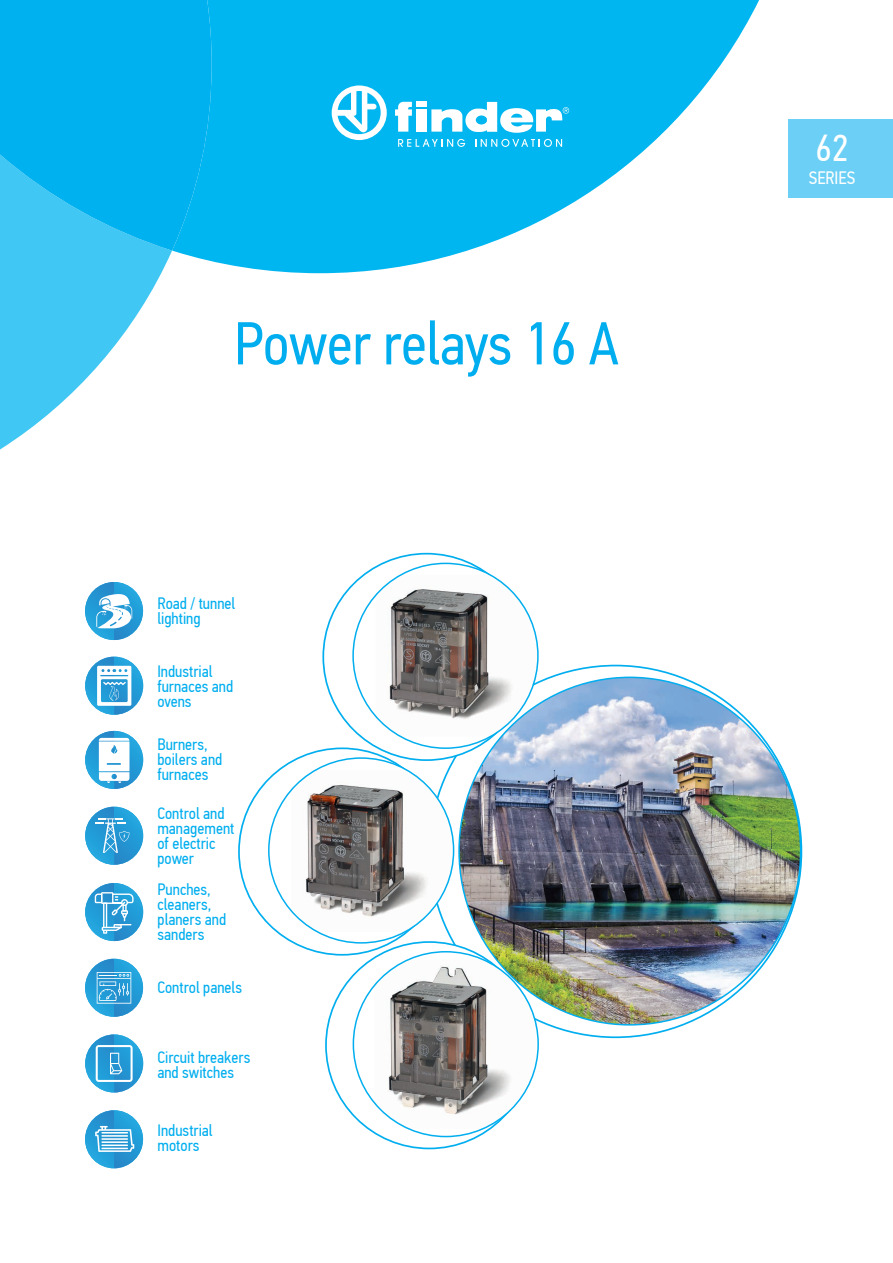
<style>
.page{position:relative;width:893px;height:1263px;background:#fff}
.page>*{position:absolute;margin:0;border:0;box-sizing:border-box;transform-origin:0 0}
.t1{font:60.6px "PF Din Text Cond Pro";letter-spacing:-.01em;color:#00aeef}
.t2{font:37.5px "PF Din Text Cond Pro";color:#fff}
.t3{font:18px "PF Din Text Cond Pro";color:#fff}
.t4{font:16.5px/15px "PF Din Text Cond Pro";color:#00aeef}
</style>
<div class="page">
<div style="left:788px;top:119px;width:105px;height:79px;background:#6bcff6"></div>
<svg style="left:173px;top:0;width:586px;height:273px;fill:#00b6f0"></svg>
<svg style="left:0;top:251px;width:172px;height:198px;fill:#40c7f4"></svg>
<svg style="left:0;top:0;width:212px;height:251px;background:#08b4ef"></svg>
<svg style="left:547px;top:665px;width:255px;height:373px"></svg>
<svg style="left:238px;top:553px;width:301px;height:596px"></svg>
<img style="left:458px;top:676px;width:343px;height:349px">
<img style="left:85px;top:582px;width:58px;height:58px">
<svg style="left:95px;top:593px;width:37px;height:35px"></svg>
<img style="left:85px;top:731px;width:58px;height:58px">
<svg style="left:99px;top:738px;width:30px;height:45px"></svg>
<img style="left:85px;top:657px;width:58px;height:58px">
<svg style="left:97px;top:666px;width:34px;height:40px"></svg>
<img style="left:85px;top:807px;width:58px;height:58px">
<svg style="left:95px;top:818px;width:35px;height:35px"></svg>
<img style="left:85px;top:883px;width:58px;height:58px">
<svg style="left:95px;top:892px;width:39px;height:42px;background:#5ab1de"></svg>
<img style="left:85px;top:1034px;width:58px;height:58px">
<svg style="left:96px;top:1045px;width:37px;height:37px"></svg>
<img style="left:85px;top:1110px;width:58px;height:58px">
<svg style="left:95px;top:1126px;width:39px;height:26px"></svg>
<img style="left:85px;top:959px;width:58px;height:58px">
<svg style="left:97px;top:972px;width:34px;height:31px"></svg>
<svg style="left:332px;top:85px;width:55px;height:55px"></svg>
<svg style="left:431px;top:102px;width:138px;height:31px"></svg>
<svg style="left:395px;top:102px;width:17px;height:30px"></svg>
<div style="left:416px;top:109px;width:10px;height:23px;background:#fff"></div>
<div style="left:416px;top:102px;width:10px;height:5px;background:#fff"></div>
<svg style="left:398px;top:139px;width:67px;height:8px"></svg>
<svg style="left:475px;top:139px;width:87px;height:8px"></svg>
<h1 class="t1" style="left:234px;top:308px;width:386px">Power relays 16 A</h1>
<p class="t4" style="left:157px;top:596px;width:80px">Road / tunnel lighting</p>
<p class="t4" style="left:157px;top:663px;width:77px">Industrial furnaces and ovens</p>
<p class="t4" style="left:157px;top:737px;width:66px">Burners, boilers and furnaces</p>
<p class="t4" style="left:157px;top:806px;width:79px">Control and management of electric power</p>
<p class="t4" style="left:158px;top:882px;width:70px">Punches, cleaners, planers and sanders</p>
<p class="t4" style="left:157px;top:980px;width:86px">Control panels</p>
<p class="t4" style="left:157px;top:1050px;width:95px">Circuit breakers and switches</p>
<p class="t4" style="left:157px;top:1123px;width:57px">Industrial motors</p>
<h2 class="t2" style="left:815px;top:126px;width:34px">62</h2>
<p class="t3" style="left:809px;top:167px;width:48px">SЕRIES</p>
</div>
